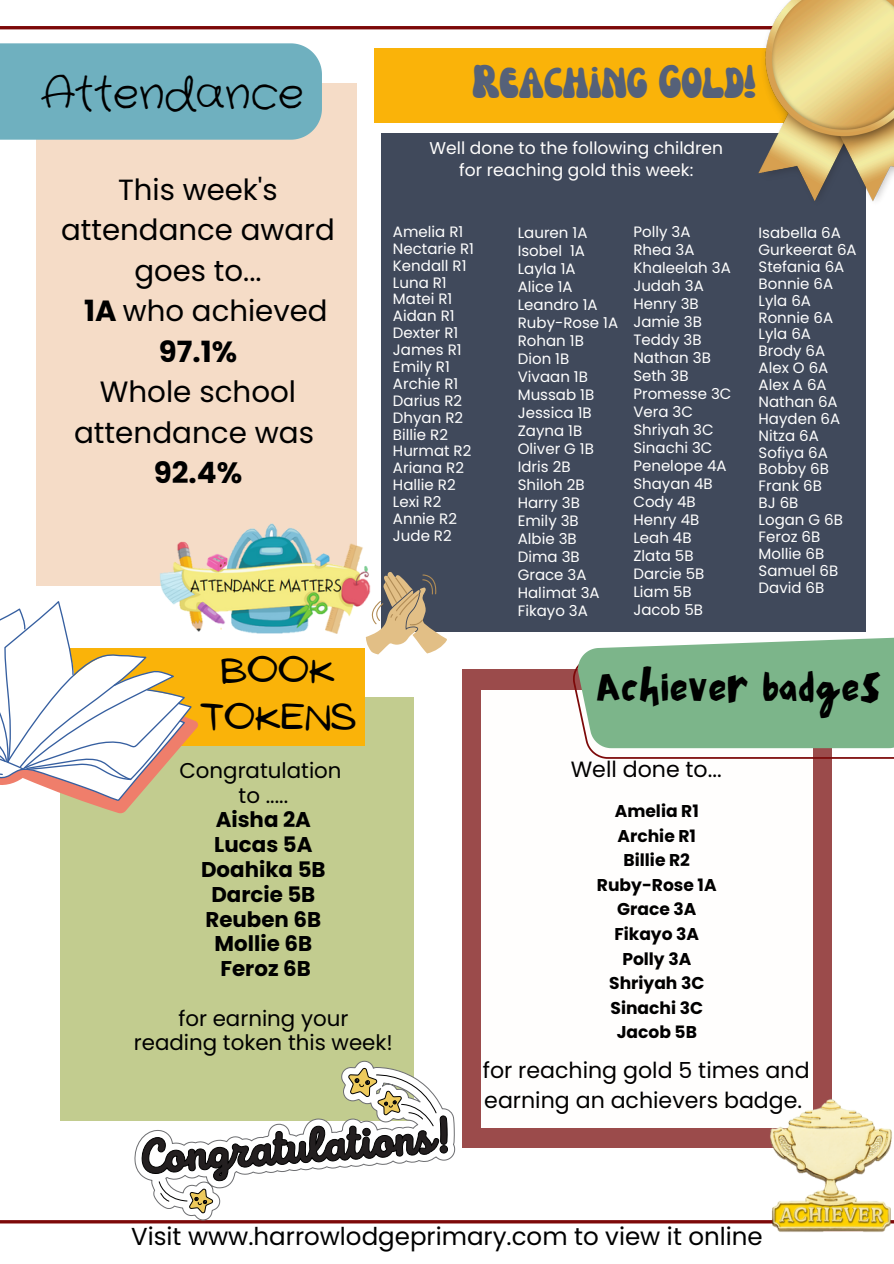
<style>
.page{position:relative;width:894px;height:1264px;background:#fff}
.page>*{position:absolute;margin:0;border:0;box-sizing:border-box;transform-origin:0 0}
.t1{font:43.8px "NF PAGKAKI Regular";color:#000}
.t2{font:43.8px "Nectarine";color:#556179}
.t3{font:43.8px "Crafty Girls";color:#000}
.t4{font:33px/46.2px "NF Ananias Regular";color:#000;text-align:center}
.t5{font:29.4px/40.5px "Poppins";color:#000;text-align:center}
.t6{font:29.1px/40.5px "Poppins";color:#000;text-align:center}
.t7{font:24.45px "Poppins";color:#000}
.t8{font:22.05px/30.3px "Poppins";color:#000}
.t9{font:700 21.3px/24.8px "Poppins";color:#000;text-align:center}
.t10{font:21.3px/24.8px "Poppins";color:#000;text-align:center}
.t11{font:700 17.1px/24.6px "Poppins";color:#000;text-align:center}
.t12{font:17.1px/22.5px "Poppins";color:#fffefd;text-align:center}
.t13{font:15px/16.8px "Poppins";color:#fff}
.s1{font-weight:700}
.s2{font-weight:400}
</style>
<div class="page">
<div style="left:36px;top:83px;width:320px;height:503px;background:#f5dcc7"></div>
<hr style="left:0;top:26px;width:893px;height:3px;background:#7d0909">
<hr style="left:0;top:1220px;width:893px;height:3px;background:#7d0909">
<div style="left:381px;top:133px;width:484px;height:498px;background:#40495b"></div>
<div style="left:374px;top:48px;width:432px;height:74px;background:#fab309"></div>
<div style="left:461px;top:669px;width:370px;height:478px;background:#9b4b4b"></div>
<div style="left:480px;top:690px;width:332px;height:437px;background:#fffefd"></div>
<img style="left:160px;top:519px;width:208px;height:135px">
<div style="left:0;top:43px;width:322px;height:97px;background:#6fb0bf"></div>
<img style="left:758px;top:0;width:135px;height:206px">
<svg style="left:366px;top:570px;width:81px;height:84px"></svg>
<img style="left:758px;top:1093px;width:135px;height:139px">
<svg style="left:573px;top:637px;width:320px;height:121px;background:#8fbd99"></svg>
<div style="left:60px;top:697px;width:353px;height:423px;background:#c2cc8f"></div>
<svg style="left:134px;top:1060px;width:321px;height:160px"></svg>
<svg style="left:141px;top:1067px;width:307px;height:146px"></svg>
<div style="left:35px;top:648px;width:329px;height:98px;background:#fab309"></div>
<svg style="left:0;top:601px;width:199px;height:212px"></svg>
<p class="t3" style="left:41px;top:64px;width:264px">Attendance</p>
<p class="t2" style="left:472px;top:67px;width:285px">Reaching Gold!</p>
<h3 class="t6" style="left:61px;top:169px;width:275px">This week's attendance award goes to...<br><span class="s1">1A</span> who achieved<br><span class="s1">97.1%</span></h3>
<h3 class="t5" style="left:74px;top:372px;width:241px">Whole school attendance was<br><span class="s1">92.4%</span></h3>
<p class="t12" style="left:429px;top:137px;width:295px">Well done to the following children for reaching gold this week:</p>
<p class="t13" style="left:393px;top:223px;width:83px">Amelia R1<br>Nectarie R1<br>Kendall R1<br>Luna R1</p>
<p class="t13" style="left:393px;top:291px;width:61px">Matei R1</p>
<p class="t13" style="left:393px;top:308px;width:63px">Aidan R1</p>
<p class="t13" style="left:393px;top:324px;width:70px">Dexter R1<br>James R1<br>Emily R1<br>Archie R1</p>
<p class="t13" style="left:393px;top:392px;width:71px">Darius R2</p>
<p class="t13" style="left:393px;top:409px;width:72px">Dhyan R2</p>
<p class="t13" style="left:393px;top:426px;width:56px">Billie R2</p>
<p class="t13" style="left:393px;top:443px;width:80px">Hurmat R2</p>
<p class="t13" style="left:393px;top:459px;width:72px">Ariana R2</p>
<p class="t13" style="left:393px;top:476px;width:64px">Hallie R2</p>
<p class="t13" style="left:393px;top:493px;width:50px">Lexi R2</p>
<p class="t13" style="left:393px;top:510px;width:66px">Annie R2</p>
<p class="t13" style="left:393px;top:527px;width:60px">Jude R2</p>
<p class="t13" style="left:517px;top:224px;width:71px">Lauren 1A</p>
<p class="t13" style="left:517px;top:242px;width:69px">Isobel 1A</p>
<p class="t13" style="left:517px;top:260px;width:59px">Layla 1A</p>
<p class="t13" style="left:517px;top:278px;width:56px">Alice 1A</p>
<p class="t13" style="left:517px;top:296px;width:81px">Leandro 1A</p>
<p class="t13" style="left:517px;top:314px;width:102px">Ruby-Rose 1A</p>
<p class="t13" style="left:517px;top:332px;width:68px">Rohan 1B</p>
<p class="t13" style="left:517px;top:350px;width:53px">Dion 1B</p>
<p class="t13" style="left:517px;top:368px;width:72px">Vivaan 1B</p>
<p class="t13" style="left:517px;top:386px;width:78px">Mussab 1B</p>
<p class="t13" style="left:517px;top:404px;width:75px">Jessica 1B</p>
<p class="t13" style="left:517px;top:422px;width:66px">Zayna 1B</p>
<p class="t13" style="left:517px;top:440px;width:78px">Oliver G 1B</p>
<p class="t13" style="left:517px;top:458px;width:54px">Idris 2B</p>
<p class="t13" style="left:517px;top:476px;width:68px">Shiloh 2B</p>
<p class="t13" style="left:517px;top:494px;width:64px">Harry 3B</p>
<p class="t13" style="left:517px;top:512px;width:62px">Emily 3B</p>
<h1 class="t13" style="left:517px;top:530px;width:60px">Albie 3B</h1>
<h2 class="t13" style="left:517px;top:548px;width:63px">Dima 3B</h2>
<h4 class="t13" style="left:517px;top:566px;width:70px">Grace 3A</h4>
<h4 class="t13" style="left:517px;top:584px;width:83px">Halimat 3A</h4>
<h6 class="t13" style="left:517px;top:602px;width:72px">Fikayo 3A</h6>
<p class="t13" style="left:633px;top:223px;width:59px">Polly 3A</p>
<p class="t13" style="left:633px;top:241px;width:63px">Rhea 3A</p>
<p class="t13" style="left:633px;top:259px;width:99px">Khaleelah 3A</p>
<p class="t13" style="left:633px;top:277px;width:72px">Judah 3A</p>
<p class="t13" style="left:633px;top:295px;width:67px">Henry 3B</p>
<p class="t13" style="left:633px;top:313px;width:70px">Jamie 3B</p>
<p class="t13" style="left:633px;top:331px;width:70px">Teddy 3B</p>
<p class="t13" style="left:633px;top:349px;width:79px">Nathan 3B</p>
<p class="t13" style="left:633px;top:367px;width:57px">Seth 3B</p>
<p class="t13" style="left:633px;top:385px;width:99px">Promesse 3C</p>
<p class="t13" style="left:633px;top:403px;width:61px">Vera 3C</p>
<p class="t13" style="left:633px;top:421px;width:82px">Shriyah 3C</p>
<p class="t13" style="left:633px;top:439px;width:81px">Sinachi 3C</p>
<p class="t13" style="left:633px;top:457px;width:95px">Penelope 4A</p>
<p class="t13" style="left:633px;top:475px;width:81px">Shayan 4B</p>
<p class="t13" style="left:633px;top:493px;width:64px">Cody 4B</p>
<p class="t13" style="left:633px;top:511px;width:67px">Henry 4B</p>
<p class="t13" style="left:633px;top:529px;width:60px">Leah 4B</p>
<p class="t13" style="left:633px;top:547px;width:62px">Zlata 5B</p>
<p class="t13" style="left:633px;top:565px;width:73px">Darcie 5B</p>
<p class="t13" style="left:633px;top:583px;width:60px">Liam 5B</p>
<p class="t13" style="left:633px;top:601px;width:71px">Jacob 5B</p>
<p class="t13" style="left:758px;top:224px;width:84px">Isabella 6A</p>
<p class="t13" style="left:758px;top:241px;width:99px">Gurkeerat 6A<br>Stefania 6A<br>Bonnie 6A</p>
<p class="t13" style="left:758px;top:292px;width:54px">Lyla 6A</p>
<p class="t13" style="left:758px;top:309px;width:76px">Ronnie 6A</p>
<p class="t13" style="left:758px;top:326px;width:54px">Lyla 6A</p>
<p class="t13" style="left:758px;top:342px;width:68px">Brody 6A</p>
<p class="t13" style="left:758px;top:359px;width:71px">Alex O 6A</p>
<p class="t13" style="left:758px;top:376px;width:70px">Alex A 6A</p>
<p class="t13" style="left:758px;top:393px;width:81px">Nathan 6A</p>
<p class="t13" style="left:758px;top:410px;width:83px">Hayden 6A</p>
<p class="t13" style="left:758px;top:427px;width:62px">Nitza 6A</p>
<p class="t13" style="left:758px;top:444px;width:71px">Sofiya 6A</p>
<p class="t13" style="left:758px;top:461px;width:72px">Bobby 6B</p>
<p class="t13" style="left:758px;top:477px;width:65px">Frank 6B</p>
<p class="t13" style="left:758px;top:494px;width:41px">BJ 6B</p>
<p class="t13" style="left:758px;top:511px;width:86px">Logan G 6B</p>
<p class="t13" style="left:758px;top:528px;width:63px">Feroz 6B</p>
<p class="t13" style="left:758px;top:545px;width:67px">Mollie 6B</p>
<p class="t13" style="left:758px;top:562px;width:81px">Samuel 6B</p>
<p class="t13" style="left:758px;top:579px;width:67px">David 6B</p>
<p class="t4" style="left:200px;top:648px;width:158px">BOOK<br>TOKENS</p>
<p class="t9" style="left:179px;top:758px;width:164px"><span class="s2">Congratulation to .....<br></span>Aisha 2A<br>Lucas 5A<br>Doahika 5B<br>Darcie 5B<br>Reuben 6B<br>Mollie 6B<br>Feroz 6B</p>
<p class="t10" style="left:134px;top:1005px;width:260px">for earning your<br>reading token this week!</p>
<p class="t1" style="left:595px;top:660px;width:287px">Achiever badges</p>
<p class="t8" style="left:570px;top:754px;width:152px">Well done to...</p>
<p class="t11" style="left:596px;top:799px;width:121px">Amelia R1<br>Archie R1<br>Billie R2<br>Ruby-Rose 1A<br>Grace 3A<br>Fikayo 3A<br>Polly 3A<br>Shriyah 3C<br>Sinachi 3C<br>Jacob 5B</p>
<p class="t8" style="left:482px;top:1054px;width:328px">for reaching gold 5 times and earning an achievers badge.</p>
<h1 class="t7" style="left:131px;top:1219px;width:633px">Visit www.harrowlodgeprimary.com to view it online</h1>
</div>
